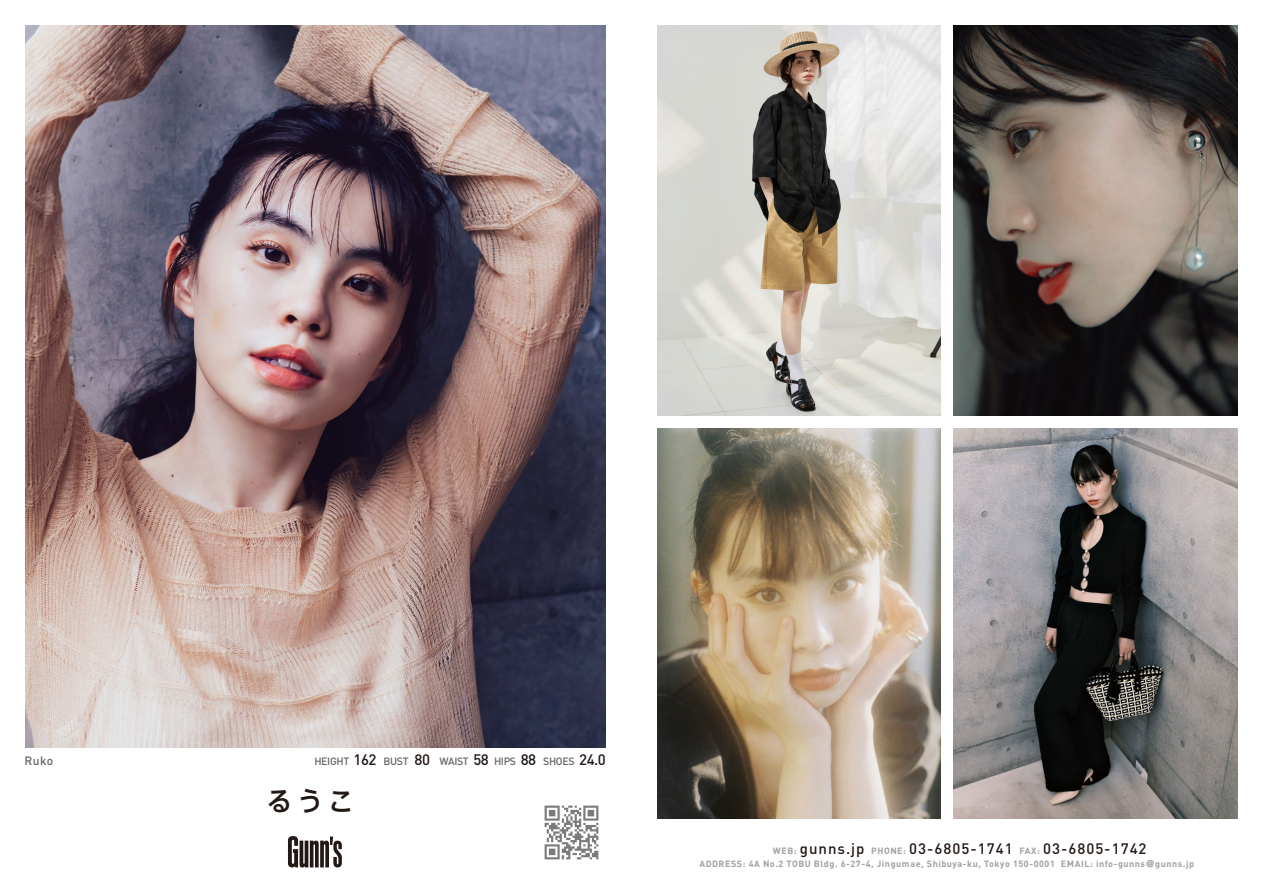
<style>
.page{position:relative;width:1263px;height:893px;background:#fff}
.page>*{position:absolute;margin:0;border:0;box-sizing:border-box;transform-origin:0 0}
.t1{font:500 27px "Axis Std";color:#221815}
.t2{font:500 15px "DIN";letter-spacing:.065em;color:#221815}
.t3{font:500 12px "DIN";color:#656464}
.t4{font:500 10.5px "DIN";letter-spacing:-.035em;color:#656464}
.t5{font:700 9px "DIN";letter-spacing:.06em;color:#9fa0a0}
.s1{font-size:15px;color:#221815}
.s2{font-weight:700;font-size:9px;color:#9fa0a0}
.s3{font-family:"Axis Std";font-weight:800}
</style>
<div class="page">
<img style="left:544px;top:805px;width:55px;height:55px">
<svg style="left:288px;top:836px;width:54px;height:31px"></svg>
<img style="left:25px;top:26px;width:580px;height:721px">
<img style="left:954px;top:25px;width:283px;height:390px">
<img style="left:657px;top:25px;width:284px;height:390px">
<img style="left:954px;top:428px;width:283px;height:390px">
<img style="left:657px;top:428px;width:284px;height:390px">
<h3 class="t3" style="left:25px;top:753px;width:30px">Ruko</h3>
<p class="t4" style="left:314px;top:754px;width:293px">HEIGHT <span class="s1">162</span> BUST <span class="s1">80</span> WAIST <span class="s1">58</span> HIPS <span class="s1">88</span> SHOES <span class="s1">24.0</span></p>
<h1 class="t1" style="left:266px;top:781px;width:89px">るうこ</h1>
<h2 class="t2" style="left:773px;top:839px;width:375px"><span class="s2">WEB:</span> gunns.jp <span class="s2">PHONE:</span> 03-6805-1741 <span class="s2">FAX:</span> 03-6805-1742</h2>
<p class="t5" style="left:699px;top:858px;width:496px">ADDRESS: 4A No.2 TOBU Bldg. 6-27-4, Jingumae, Shibuya-ku, Tokyo 150-0001 EMAIL: info-gunns<span class="s3">@</span>gunns.jp</p>
</div>
